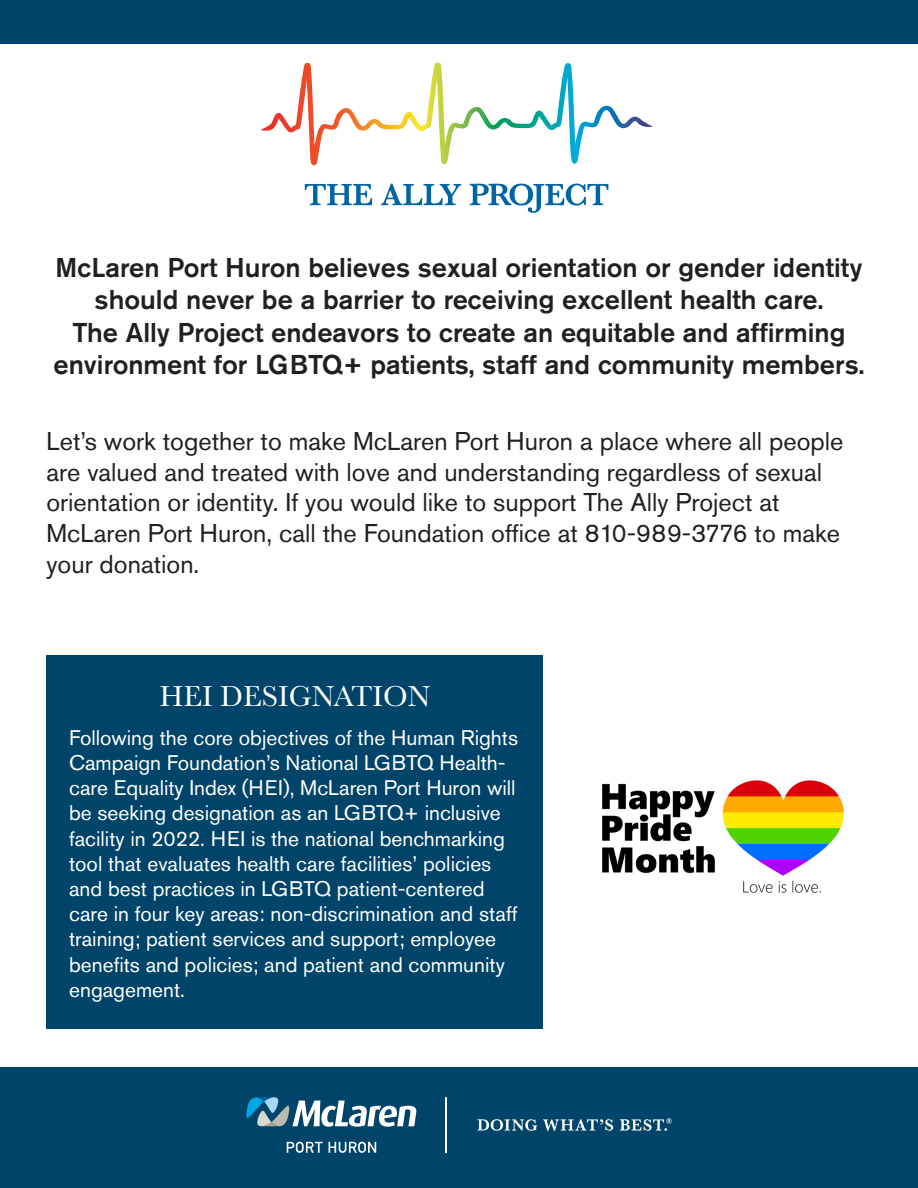
<style>
.page{position:relative;width:918px;height:1188px;background:#fff}
.page>*{position:absolute;margin:0;border:0;box-sizing:border-box;transform-origin:0 0}
.t1{font:30px "Baskerville";color:#fff}
.t2{font:500 27px/32.4px "Akzidenz Grotesk Std";color:#231f20;text-align:center}
.t3{font:25.5px/30.6px "Akzidenz Grotesk Std";color:#231f20}
.t4{font:21px/25.2px "Akzidenz Grotesk Std";color:#fff}
</style>
<div class="page">
<div style="left:0;top:1067px;width:918px;height:121px;background:#00446a"></div>
<div style="left:0;top:0;width:918px;height:44px;background:#00446a"></div>
<svg style="left:246px;top:1097px;width:171px;height:30px"></svg>
<hr style="left:446px;top:1097px;width:1px;height:56px;background:#fff">
<svg style="left:477px;top:1119px;width:60px;height:12px"></svg>
<svg style="left:543px;top:1119px;width:70px;height:12px"></svg>
<svg style="left:287px;top:1142px;width:36px;height:11px"></svg>
<svg style="left:329px;top:1142px;width:47px;height:11px"></svg>
<svg style="left:620px;top:1118px;width:52px;height:13px"></svg>
<img style="left:602px;top:780px;width:242px;height:113px">
<svg style="left:260px;top:63px;width:174px;height:102px"></svg>
<svg style="left:305px;top:184px;width:67px;height:21px"></svg>
<svg style="left:381px;top:184px;width:80px;height:21px"></svg>
<svg style="left:470px;top:184px;width:138px;height:29px"></svg>
<div style="left:46px;top:655px;width:497px;height:373px;background:#00446a"></div>
<p class="t2" style="left:54px;top:251px;width:812px">McLaren Port Huron believes sexual orientation or gender identity should never be a barrier to receiving excellent health care.<br>The Ally Project endeavors to create an equitable and affirming environment for LGBTQ+ patients, staff and community members.</p>
<p class="t3" style="left:46px;top:426px;width:799px">Let’s work together to make McLaren Port Huron a place where all people are valued and treated with love and understanding regardless of sexual orientation or identity. If you would like to support The Ally Project at McLaren Port Huron, call the Foundation office at 810-989-3776 to make your donation.</p>
<p class="t1" style="left:159px;top:677px;width:272px">HEI DESIGNATION</p>
<p class="t4" style="left:69px;top:725px;width:450px">Following the core objectives of the Human Rights Campaign Foundation’s National LGBTQ Health&shy;care Equality Index (HEI), McLaren Port Huron will be seeking designation as an LGBTQ+ inclusive facility in 2022. HEI is the national benchmarking tool that evaluates health care facilities’ policies and best practices in LGBTQ patient-centered care in four key areas: non-discrimination and staff training; patient services and support; employee benefits and policies; and patient and community engagement.</p>
</div>
